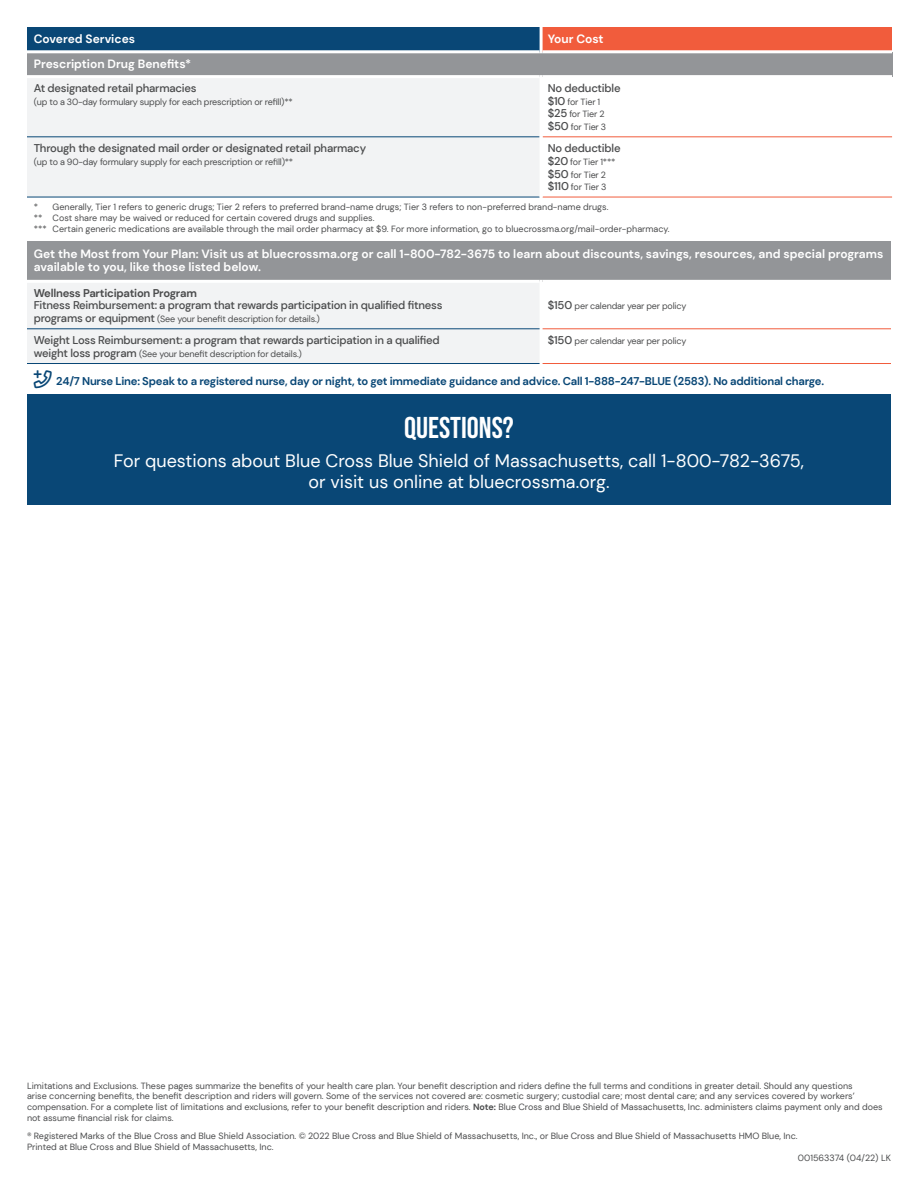
<style>
.page{position:relative;width:918px;height:1188px;background:#fff}
.page>*{position:absolute;margin:0;border:0;box-sizing:border-box;transform-origin:0 0}
.Blue_Box_Header{font:30px "Bebas Neue";color:#fff}
.Blue_Box_Text{font:18px/21.6px "DM Sans";color:#fff;text-align:center}
.Table_Header{font:700 12px/13.5px "DM Sans";color:#fff}
.Table_Text{font:500 11.25px "DM Sans";letter-spacing:-.02em;color:#4b4c4d}
.Nurse_Line{font:700 11.25px "DM Sans";letter-spacing:-.02em;color:#094776}
.Table_Sub_Header{font:700 11.25px "DM Sans";letter-spacing:-.02em;color:#4b4c4d}
.Legal_Text_Stock{font:9px/10.8px "DM Sans";color:#4b4c4d}
.Table_Text-2{font:9px "DM Sans";letter-spacing:-.02em;color:#4b4c4d}
.Footnotes{font:9px "DM Sans";color:#4b4c4d}
.s1{font-weight:500;font-size:11.25px}
.s2{font-weight:700}
</style>
<div class="page">
<div style="left:27px;top:27px;width:514px;height:25px;background:#094776"></div>
<div style="left:541px;top:27px;width:351px;height:25px;background:#f15c3c"></div>
<div style="left:27px;top:52px;width:865px;height:25px;background:#939598"></div>
<div style="left:27px;top:78px;width:513px;height:119px;background:#f2f3f4"></div>
<hr style="left:27px;top:50px;width:513px;height:3px;background:#fff">
<hr style="left:543px;top:50px;width:349px;height:3px;background:#fff">
<hr style="left:27px;top:75px;width:513px;height:3px;background:#fff">
<hr style="left:543px;top:75px;width:349px;height:3px;background:#fff">
<hr style="left:543px;top:136px;width:349px;height:1px;background:#f15c3c">
<hr style="left:543px;top:197px;width:349px;height:1px;background:#f15c3c">
<hr style="left:27px;top:136px;width:513px;height:1px;background:#094776">
<hr style="left:27px;top:197px;width:513px;height:1px;background:#094776">
<hr style="left:540px;top:75px;width:3px;height:62px;background:#fff">
<hr style="left:540px;top:27px;width:3px;height:26px;background:#fff">
<div style="left:27px;top:241px;width:864px;height:40px;background:#939598"></div>
<div style="left:27px;top:283px;width:513px;height:80px;background:#f2f3f4"></div>
<hr style="left:27px;top:280px;width:513px;height:3px;background:#fff">
<hr style="left:543px;top:280px;width:348px;height:3px;background:#fff">
<hr style="left:540px;top:280px;width:3px;height:49px;background:#fff">
<hr style="left:27px;top:328px;width:513px;height:1px;background:#094776">
<hr style="left:27px;top:363px;width:513px;height:1px;background:#094776">
<hr style="left:543px;top:328px;width:348px;height:1px;background:#f15c3c">
<hr style="left:543px;top:363px;width:348px;height:1px;background:#f15c3c">
<div style="left:27px;top:394px;width:864px;height:111px;background:#094776"></div>
<p class="Table_Header" style="left:34px;top:32px;width:103px">Covered Services</p>
<p class="Table_Header" style="left:548px;top:32px;width:57px">Your Cost</p>
<p class="Table_Header" style="left:34px;top:57px;width:159px">Prescription Drug Benefits*</p>
<p class="Table_Text" style="left:34px;top:81px;width:164px">At designated retail pharmacies</p>
<p class="Table_Text-2" style="left:34px;top:96px;width:261px">(up to a 30-day formulary supply for each prescription or refill)**</p>
<p class="Table_Text" style="left:548px;top:81px;width:74px">No deductible</p>
<p class="Table_Text-2" style="left:548px;top:96px;width:54px"><span class="s1">$10</span> for Tier 1</p>
<p class="Table_Text-2" style="left:548px;top:109px;width:58px"><span class="s1">$25</span> for Tier 2</p>
<p class="Table_Text-2" style="left:548px;top:121px;width:60px"><span class="s1">$50</span> for Tier 3</p>
<p class="Table_Text" style="left:34px;top:141px;width:334px">Through the designated mail order or designated retail pharmacy</p>
<p class="Table_Text-2" style="left:34px;top:156px;width:261px">(up to a 90-day formulary supply for each prescription or refill)**</p>
<p class="Table_Text" style="left:548px;top:141px;width:74px">No deductible</p>
<p class="Table_Text-2" style="left:548px;top:156px;width:69px"><span class="s1">$20</span> for Tier 1***</p>
<p class="Table_Text-2" style="left:548px;top:169px;width:60px"><span class="s1">$50</span> for Tier 2</p>
<p class="Table_Text-2" style="left:548px;top:182px;width:60px"><span class="s1">$110</span> for Tier 3</p>
<p class="Footnotes" style="left:34px;top:201px;width:576px">* Generally, Tier 1 refers to generic drugs; Tier 2 refers to preferred brand-name drugs; Tier 3 refers to non-preferred brand-name drugs.</p>
<p class="Footnotes" style="left:34px;top:212px;width:342px">** Cost share may be waived or reduced for certain covered drugs and supplies.</p>
<p class="Footnotes" style="left:34px;top:223px;width:637px">*** Certain generic medications are available through the mail order pharmacy at $9. For more information, go to bluecrossma.org/mail-order-pharmacy.</p>
<p class="Table_Header" style="left:34px;top:247px;width:851px">Get the Most from Your Plan: Visit us at bluecrossma.org or call 1-800-782-3675 to learn about discounts, savings, resources, and special programs available to you, like those listed below.</p>
<p class="Table_Sub_Header" style="left:34px;top:286px;width:165px">Wellness Participation Program</p>
<p class="Table_Text" style="left:34px;top:298px;width:410px">Fitness Reimbursement: a program that rewards participation in qualified fitness</p>
<p class="Table_Text-2" style="left:34px;top:313px;width:288px"><span class="s1">programs or equipment</span> (See your benefit description for details.)</p>
<p class="Table_Text-2" style="left:548px;top:301px;width:140px"><span class="s1">$150</span> per calendar year per policy</p>
<p class="Table_Text-2" style="left:548px;top:335px;width:140px"><span class="s1">$150</span> per calendar year per policy</p>
<p class="Nurse_Line" style="left:34px;top:374px;width:792px">□■●◆▲ 24/7 Nurse Line: Speak to a registered nurse, day or night, to get immediate guidance and advice. Call 1-888-247-BLUE (2583). No additional charge.</p>
<p class="Blue_Box_Header" style="left:404px;top:411px;width:111px">QUESTIONS?</p>
<p class="Blue_Box_Text" style="left:114px;top:449px;width:692px">For questions about Blue Cross Blue Shield of Massachusetts, call 1-800-782-3675, or visit us online at bluecrossma.org.</p>
<p class="Table_Text" style="left:34px;top:333px;width:407px">Weight Loss Reimbursement: a program that rewards participation in a qualified</p>
<p class="Table_Text-2" style="left:34px;top:348px;width:270px"><span class="s1">weight loss program</span> (See your benefit description for details.)</p>
<p class="Legal_Text_Stock" style="left:27px;top:1080px;width:857px">Limitations and Exclusions. These pages summarize the benefits of your health care plan. Your benefit description and riders define the full terms and conditions in greater detail. Should any questions<br>arise concerning benefits, the benefit description and riders will govern. Some of the services not covered are: cosmetic surgery; custodial care; most dental care; and any services covered by workers’ compensation. For a complete list of limitations and exclusions, refer to your benefit description and riders. <span class="s2">Note:</span> Blue Cross and Blue Shield of Massachusetts, Inc. administers claims payment only and does not assume financial risk for claims.</p>
<p class="Legal_Text_Stock" style="left:27px;top:1131px;width:772px">® Registered Marks of the Blue Cross and Blue Shield Association. © 2022 Blue Cross and Blue Shield of Massachusetts, Inc., or Blue Cross and Blue Shield of Massachusetts HMO Blue, Inc.<br>Printed at Blue Cross and Blue Shield of Massachusetts, Inc.</p>
<p class="Legal_Text_Stock" style="left:798px;top:1152px;width:95px">001563374 (04/22) LK</p>
</div>
